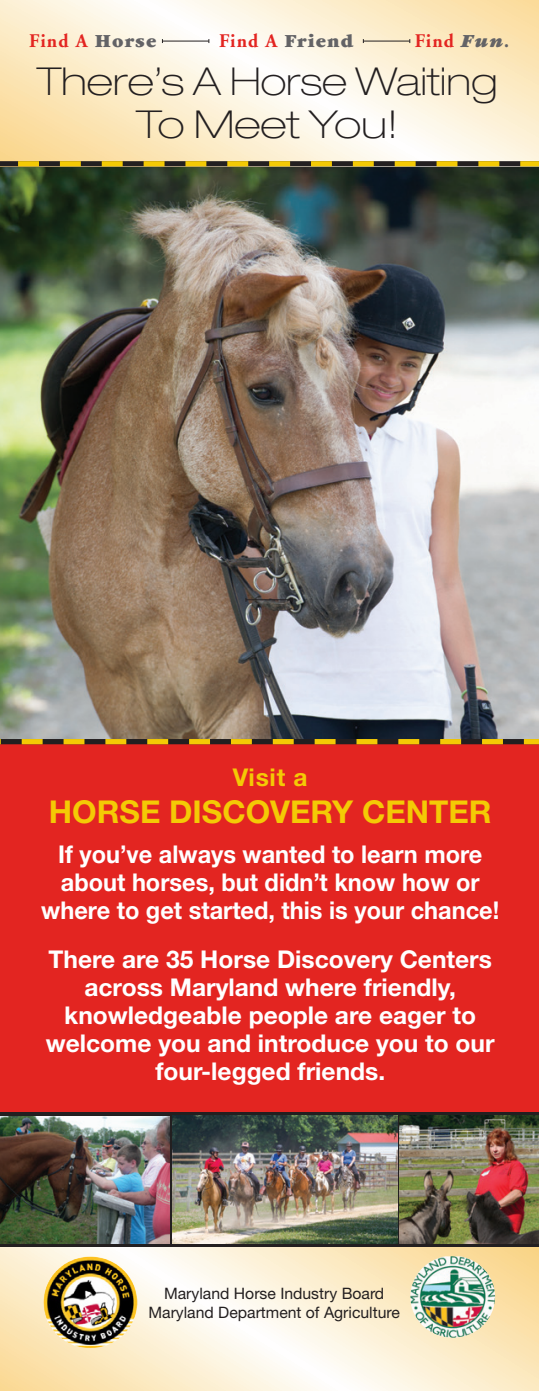
<style>
.page{position:relative;width:539px;height:1391px;background:#fff}
.page>*{position:absolute;margin:0;border:0;box-sizing:border-box;transform-origin:0 0}
.t1{font:100 expanded 38.5px/43.8px "Helvetica Neue";color:#231f20;text-align:center;scale:1.05 1}
.t2{font:700 31.5px "Helvetica Neue";color:#f4ca05}
.t3{font:700 24.5px/28px "Helvetica Neue";color:#fff;text-align:center}
.t4{font:700 24.5px/28px "Helvetica Neue";color:#fff;text-align:center;scale:.96 1}
.t5{font:700 24.5px "Helvetica Neue";letter-spacing:.03em;color:#f4ca05}
.t6{font:700 19.25px "Adobe Garamond";letter-spacing:.06em;color:#e32521}
.t7{font:900 19.25px "Garamond";letter-spacing:.06em;color:#636366}
.t8{font:15.75px/18.9px "Helvetica Neue";color:#231f20;text-align:center}
.s1{font-family:"Garamond";font-weight:900;color:#636366}
.s2{font-family:"Adobe Garamond";font-weight:700;color:#e32521}
.s3{font-family:"Garamond";font-weight:900;font-style:italic;color:#636366}
.s4{color:#636366}
</style>
<div class="page">
<div style="left:0;top:741px;width:538px;height:384px;background:#e32521"></div>
<svg style="left:0;top:1246px;width:538px;height:144px"></svg>
<svg style="left:0;top:1112px;width:538px;height:134px;background:#33322e"></svg>
<img style="left:0;top:178px;width:538px;height:561px">
<img style="left:0;top:1116px;width:170px;height:126px">
<img style="left:173px;top:1115px;width:224px;height:128px">
<img style="left:399px;top:1115px;width:139px;height:128px">
<img style="left:410px;top:1256px;width:84px;height:81px">
<img style="left:43px;top:1256px;width:94px;height:92px">
<div style="left:0;top:0;width:538px;height:178px;background:#231f20;opacity:.35"></div>
<svg style="left:0;top:0;width:538px;height:167px"></svg>
<svg style="left:0;top:739px;width:538px;height:5px;background:#897312"></svg>
<hr style="left:162px;top:41px;width:47px;height:1px;background:#231f20">
<hr style="left:363px;top:41px;width:46px;height:1px;background:#231f20">
<hr style="left:246px;top:599px;width:46px;height:1px;background:#231f20">
<svg style="left:0;top:161px;width:538px;height:5px;background:#8c7516"></svg>
<svg style="left:535px;top:1386px;width:4px;height:5px"></svg>
<p class="t6" style="left:29px;top:30px;width:128px">Find A <span class="s1">Horse</span></p>
<p class="t7" style="left:219px;top:30px;width:135px"><span class="s2">Find A</span> Friend</p>
<p class="t6" style="left:414px;top:30px;width:96px">Find <span class="s3">Fun</span><span class="s4">.</span></p>
<h1 class="t1" style="left:37px;top:59px;width:440px">There’s A Horse Waiting<br>To Meet You!</h1>
<p class="t5" style="left:233px;top:762px;width:76px">Visit a</p>
<p class="t2" style="left:49px;top:792px;width:444px">HORSE DISCOVERY CENTER</p>
<p class="t4" style="left:41px;top:839px;width:478px">If you’ve always wanted to learn more about horses, but didn’t know how or where to get started, this is your chance!</p>
<p class="t3" style="left:46px;top:944px;width:450px">There are 35 Horse Discovery Centers across Maryland where friendly, knowledgeable people are eager to welcome you and introduce you to our four-legged friends.</p>
<p class="t8" style="left:148px;top:1283px;width:253px">Maryland Horse Industry Board<br>Maryland Department of Agriculture</p>
</div>
